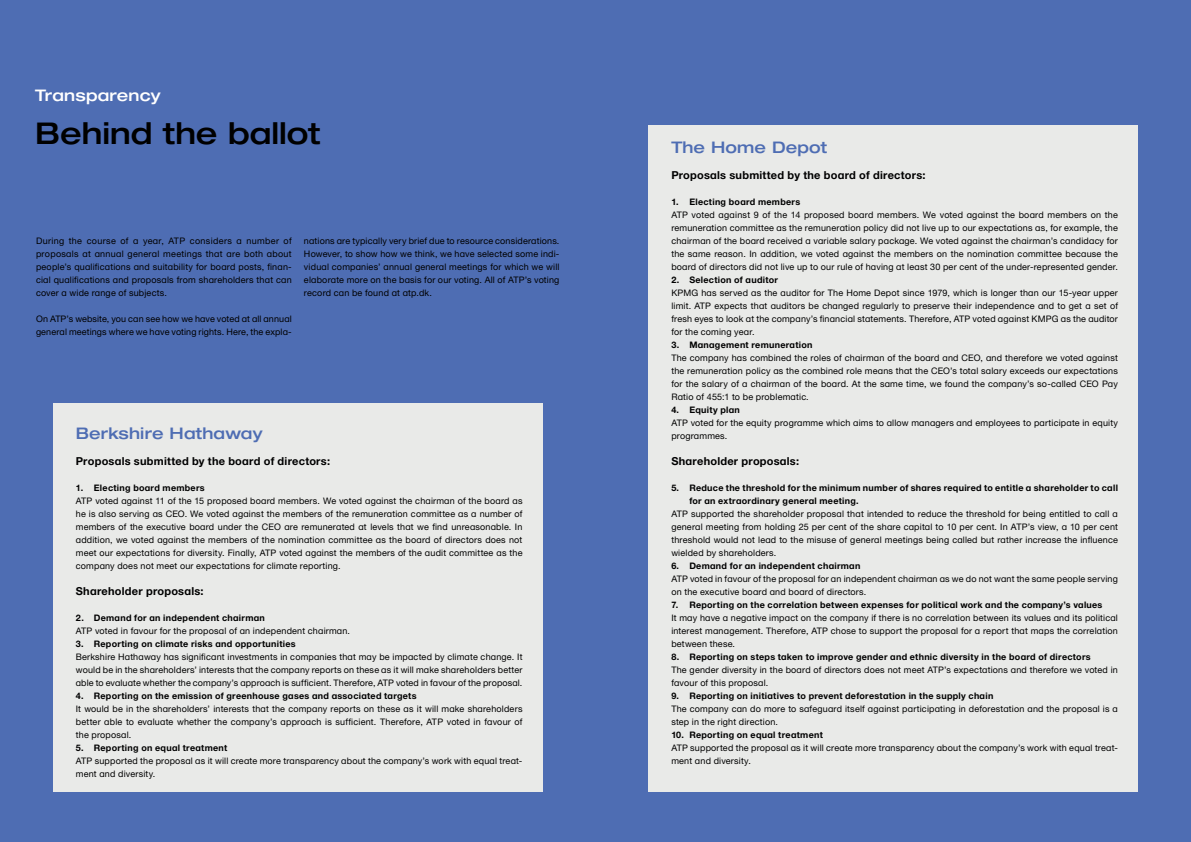
<style>
.page{position:relative;width:1191px;height:842px;background:#4e6db3}
.page>*{position:absolute;margin:0;border:0;box-sizing:border-box;transform-origin:0 0}
.Kapiteloverskrift_H2{font:500 30px "Helvetica Neue ATP Head";color:#000}
.t1{font:500 16px "Helvetica Neue ATP Head";letter-spacing:.01em;color:#4e6db3}
.Tag{font:500 16px "Helvetica Neue ATP Head";letter-spacing:.01em;color:#fff}
.t2{font:700 11px "Helvetica Neue ATP Body";letter-spacing:.02em;color:#000}
.Brødtekst{font:9px/13px "Helvetica Neue ATP Body";letter-spacing:.02em;color:#000;text-align:justify}
.t3{font:700 9px/13px "Helvetica Neue ATP Body";letter-spacing:.03em;color:#000}
</style>
<div class="page">
<div style="left:53px;top:403px;width:489px;height:389px;background:#e9eae8"></div>
<div style="left:648px;top:125px;width:489px;height:666px;background:#e9eae8"></div>
<p class="Tag" style="left:35px;top:85px;width:127px">Transparency</p>
<h2 class="Kapiteloverskrift_H2" style="left:35px;top:115px;width:287px">Behind the ballot</h2>
<p class="Brødtekst" style="left:36px;top:234px;width:257px">During the course of a year, ATP considers a number of proposals at annual general meetings that are both about people’s qualifications and suitability for board posts, finan&shy;cial qualifications and proposals from shareholders that can cover a wide range of subjects.</p>
<p class="Brødtekst" style="left:36px;top:312px;width:257px">On ATP’s website, you can see how we have voted at all annual general meetings where we have voting rights. Here, the expla-</p>
<p class="Brødtekst" style="left:304px;top:234px;width:257px">nations are typically very brief due to resource considerations.<br>However, to show how we think, we have selected some indi&shy;vidual companies’ annual general meetings for which we will elaborate more on the basis for our voting. All of ATP’s voting record can be found at atp.dk.</p>
<h2 class="t1" style="left:76px;top:423px;width:188px">Berkshire Hathaway</h2>
<p class="t2" style="left:76px;top:454px;width:256px">Proposals submitted by the board of directors:</p>
<p class="t3" style="left:76px;top:481px;width:130px">1. Electing board members</p>
<p class="Brødtekst" style="left:76px;top:494px;width:448px">ATP voted against 11 of the 15 proposed board members. We voted against the chairman of the board as he is also serving as CEO. We voted against the members of the remuneration committee as a number of members of the executive board under the CEO are remunerated at levels that we find unreasonable. In addition, we voted against the members of the nomination committee as the board of directors does not meet our expectations for diversity. Finally, ATP voted against the members of the audit committee as the company does not meet our expectations for climate reporting.</p>
<p class="t2" style="left:76px;top:584px;width:129px">Shareholder proposals:</p>
<p class="t3" style="left:76px;top:611px;width:190px">2. Demand for an independent chairman</p>
<p class="Brødtekst" style="left:76px;top:624px;width:276px">ATP voted in favour for the proposal of an independent chairman.</p>
<p class="t3" style="left:76px;top:637px;width:221px">3. Reporting on climate risks and opportunities</p>
<p class="Brødtekst" style="left:76px;top:650px;width:448px">Berkshire Hathaway has significant investments in companies that may be impacted by climate change. It would be in the shareholders’ interests that the company reports on these as it will make shareholders better able to evaluate whether the company’s approach is sufficient. Therefore, ATP voted in favour of the proposal.</p>
<p class="t3" style="left:76px;top:689px;width:342px">4. Reporting on the emission of greenhouse gases and associated targets</p>
<p class="Brødtekst" style="left:76px;top:702px;width:448px">It would be in the shareholders’ interests that the company reports on these as it will make shareholders better able to evaluate whether the company’s approach is sufficient. Therefore, ATP voted in favour of the proposal.</p>
<p class="t3" style="left:76px;top:741px;width:153px">5. Reporting on equal treatment</p>
<p class="Brødtekst" style="left:76px;top:754px;width:448px">ATP supported the proposal as it will create more transparency about the company’s work with equal treat&shy;ment and diversity.</p>
<h2 class="t1" style="left:671px;top:137px;width:157px">The Home Depot</h2>
<p class="t2" style="left:671px;top:168px;width:256px">Proposals submitted by the board of directors:</p>
<p class="t3" style="left:671px;top:195px;width:130px">1. Electing board members</p>
<p class="Brødtekst" style="left:671px;top:208px;width:448px">ATP voted against 9 of the 14 proposed board members. We voted against the board members on the remuneration committee as the remuneration policy did not live up to our expectations as, for example, the chairman of the board received a variable salary package. We voted against the chairman’s candidacy for the same reason. In addition, we voted against the members on the nomination committee because the board of directors did not live up to our rule of having at least 30 per cent of the under-represented gender.</p>
<p class="t3" style="left:671px;top:273px;width:108px">2. Selection of auditor</p>
<p class="Brødtekst" style="left:671px;top:286px;width:448px">KPMG has served as the auditor for The Home Depot since 1979, which is longer than our 15-year upper limit. ATP expects that auditors be changed regularly to preserve their independence and to get a set of fresh eyes to look at the company’s financial statements. Therefore, ATP voted against KMPG as the auditor for the coming year.</p>
<p class="t3" style="left:671px;top:338px;width:143px">3. Management remuneration</p>
<p class="Brødtekst" style="left:671px;top:351px;width:448px">The company has combined the roles of chairman of the board and CEO, and therefore we voted against the remuneration policy as the combined role means that the CEO’s total salary exceeds our expectations for the salary of a chairman of the board. At the same time, we found the company’s so-called CEO Pay Ratio of 455:1 to be problematic.</p>
<p class="t3" style="left:671px;top:403px;width:70px">4. Equity plan</p>
<p class="Brødtekst" style="left:671px;top:416px;width:448px">ATP voted for the equity programme which aims to allow managers and employees to participate in equity programmes.</p>
<p class="t2" style="left:671px;top:454px;width:129px">Shareholder proposals:</p>
<p class="t3" style="left:689px;top:481px;width:430px;text-indent:-18px">5. Reduce the threshold for the minimum number of shares required to entitle a shareholder to call for an extraordinary general meeting.</p>
<p class="Brødtekst" style="left:671px;top:507px;width:448px">ATP supported the shareholder proposal that intended to reduce the threshold for being entitled to call a general meeting from holding 25 per cent of the share capital to 10 per cent. In ATP’s view, a 10 per cent threshold would not lead to the misuse of general meetings being called but rather increase the influence wielded by shareholders.</p>
<p class="t3" style="left:671px;top:559px;width:190px">6. Demand for an independent chairman</p>
<p class="Brødtekst" style="left:671px;top:572px;width:448px">ATP voted in favour of the proposal for an independent chairman as we do not want the same people serving on the executive board and board of directors.</p>
<p class="t3" style="left:671px;top:598px;width:432px">7. Reporting on the correlation between expenses for political work and the company’s values</p>
<p class="Brødtekst" style="left:671px;top:611px;width:448px">It may have a negative impact on the company if there is no correlation between its values and its political interest management. Therefore, ATP chose to support the proposal for a report that maps the correlation between these.</p>
<p class="t3" style="left:671px;top:650px;width:421px">8. Reporting on steps taken to improve gender and ethnic diversity in the board of directors</p>
<p class="Brødtekst" style="left:671px;top:663px;width:448px">The gender diversity in the board of directors does not meet ATP’s expectations and therefore we voted in favour of this proposal.</p>
<p class="t3" style="left:671px;top:689px;width:323px">9. Reporting on initiatives to prevent deforestation in the supply chain</p>
<p class="Brødtekst" style="left:671px;top:702px;width:448px">The company can do more to safeguard itself against participating in deforestation and the proposal is a step in the right direction.</p>
<p class="t3" style="left:671px;top:728px;width:153px">10. Reporting on equal treatment</p>
<p class="Brødtekst" style="left:671px;top:741px;width:448px">ATP supported the proposal as it will create more transparency about the company’s work with equal treat&shy;ment and diversity.</p>
</div>
